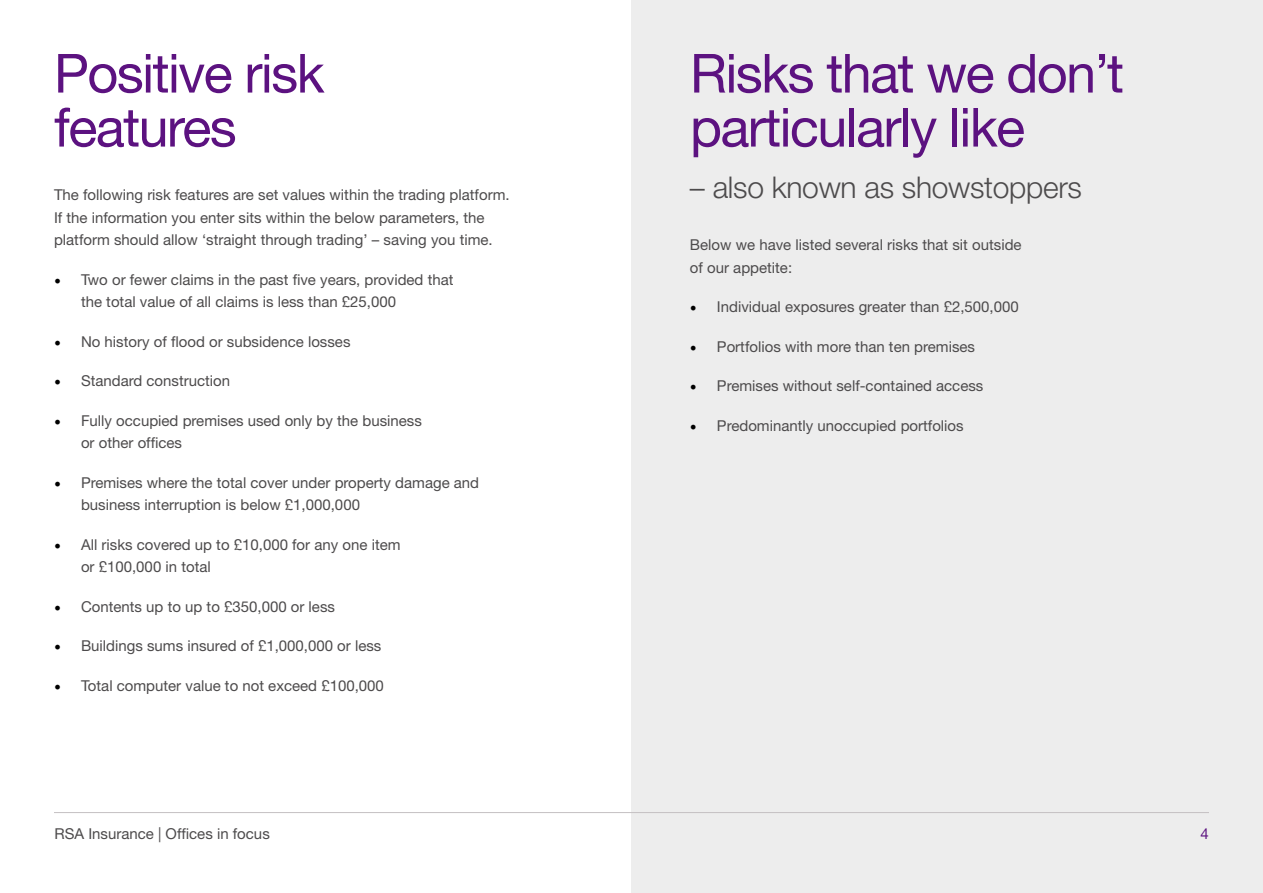
<style>
.page{position:relative;width:1263px;height:893px;background:#fff}
.page>*{position:absolute;margin:0;border:0;box-sizing:border-box;transform-origin:0 0}
.t1{font:54px/54px "Helvetica Neue LT Pro";letter-spacing:-.03em;color:#5c1280}
.t2{font:300 30px "Helvetica Neue LT Pro";letter-spacing:-.01em;color:#4d4b4c}
.t3{font:15px/22.5px "Helvetica Neue LT Pro";color:#4d4b4c}
.t4{font:15px "Helvetica Neue LT Pro";color:#5c1280}
.s1{font-family:"Minion Pro";font-size:18px;color:#000}
</style>
<div class="page">
<div style="left:631px;top:0;width:632px;height:893px;background:#ededed"></div>
<hr style="left:54px;top:812px;width:1155px;height:1px;background:#c4c0c2">
<h1 class="t1" style="left:54px;top:45px;width:272px">Positive risk features</h1>
<h1 class="t1" style="left:690px;top:45px;width:435px">Risks that we don’t particularly like</h1>
<p class="t3" style="left:54px;top:183px;width:457px">The following risk features are set values within the trading platform.<br>If the information you enter sits within the below parameters, the platform should allow ‘straight through trading’ – saving you time.</p>
<p class="t3" style="left:81px;top:268px;width:374px;text-indent:-27px"><span class="s1">•</span> Two or fewer claims in the past five years, provided that the total value of all claims is less than £25,000</p>
<p class="t3" style="left:54px;top:330px;width:298px"><span class="s1">•</span> No history of flood or subsidence losses</p>
<p class="t3" style="left:54px;top:369px;width:178px"><span class="s1">•</span> Standard construction</p>
<p class="t3" style="left:81px;top:409px;width:342px;text-indent:-27px"><span class="s1">•</span> Fully occupied premises used only by the business or other offices</p>
<p class="t3" style="left:81px;top:471px;width:400px;text-indent:-27px"><span class="s1">•</span> Premises where the total cover under property damage and business interruption is below £1,000,000</p>
<p class="t3" style="left:81px;top:533px;width:321px;text-indent:-27px"><span class="s1">•</span> All risks covered up to £10,000 for any one item or £100,000 in total</p>
<p class="t3" style="left:54px;top:595px;width:282px"><span class="s1">•</span> Contents up to up to £350,000 or less</p>
<p class="t3" style="left:54px;top:634px;width:329px"><span class="s1">•</span> Buildings sums insured of £1,000,000 or less</p>
<p class="t3" style="left:54px;top:674px;width:331px"><span class="s1">•</span> Total computer value to not exceed £100,000</p>
<h2 class="t2" style="left:690px;top:169px;width:393px">– also known as showstoppers</h2>
<p class="t3" style="left:690px;top:233px;width:333px">Below we have listed several risks that sit outside of our appetite:</p>
<p class="t3" style="left:690px;top:295px;width:330px"><span class="s1">•</span> Individual exposures greater than £2,500,000</p>
<p class="t3" style="left:690px;top:335px;width:287px"><span class="s1">•</span> Portfolios with more than ten premises</p>
<p class="t3" style="left:690px;top:374px;width:295px"><span class="s1">•</span> Premises without self-contained access</p>
<p class="t3" style="left:690px;top:414px;width:275px"><span class="s1">•</span> Predominantly unoccupied portfolios</p>
<p class="t3" style="left:55px;top:822px;width:217px">RSA Insurance | Offices in focus</p>
<p class="t4" style="left:1200px;top:824px;width:10px">4</p>
</div>
